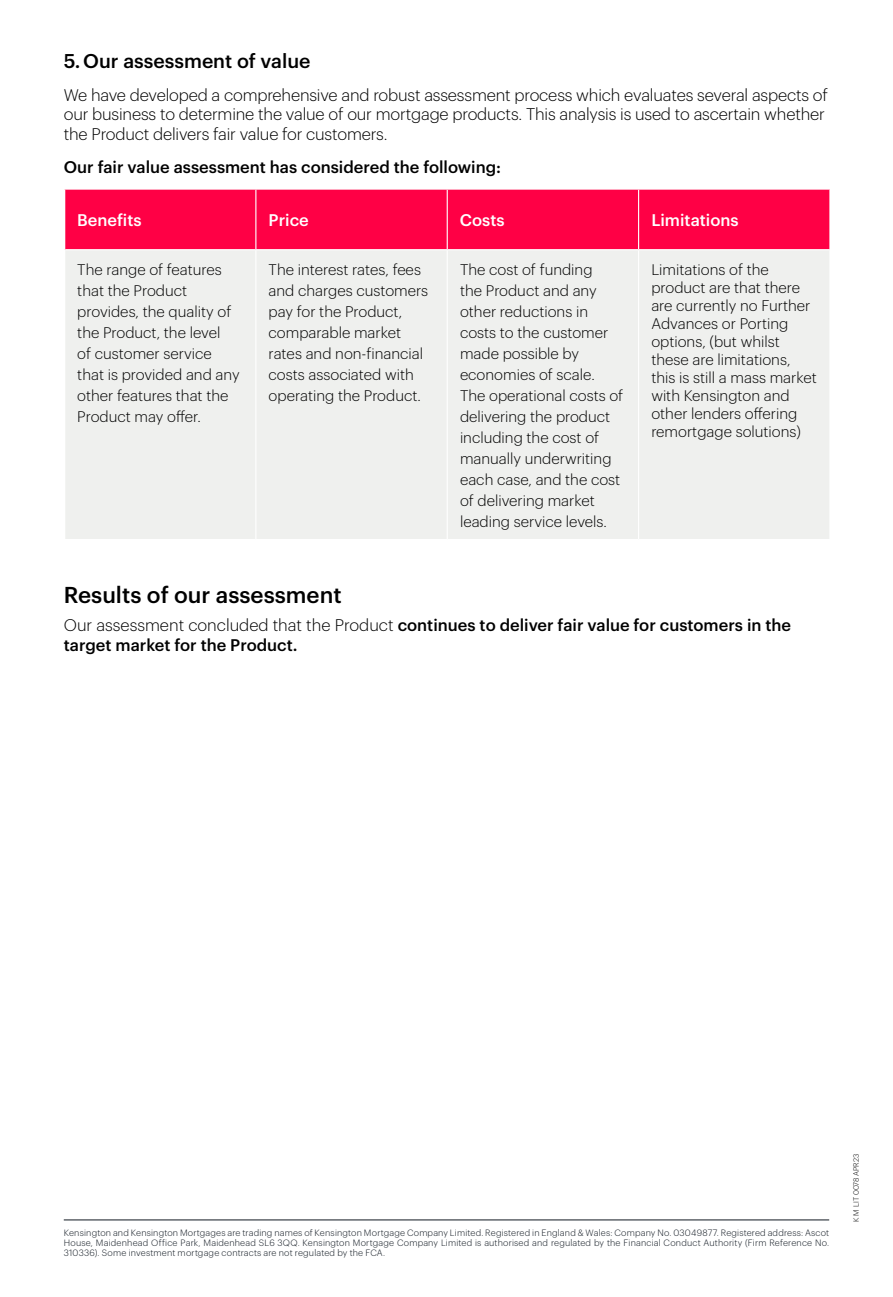
<style>
.page{position:relative;width:893px;height:1297px;background:#fff}
.page>*{position:absolute;margin:0;border:0;box-sizing:border-box;transform-origin:0 0}
.t1{font:500 22.5px "Graphik LC";color:#000}
.t2{font:500 19.5px "Graphik LC";color:#000}
.t3{font:300 16.5px/19.8px "Graphik LC";letter-spacing:-.01em;color:#000}
.t4{font:500 16.5px/19.8px "Graphik LC";color:#000}
.t5{font:500 16.5px "Graphik LC";color:#fff}
.t6{font:300 15px/21px "Graphik LC";color:#000}
.t7{font:300 9px/9.9px "Graphik LC";letter-spacing:.015em;color:#101821;text-align:justify}
.t8{font:300 7.5px "Graphik LC";color:#000}
.s1{font-weight:300}
</style>
<div class="page">
<div style="left:65px;top:190px;width:764px;height:59px;background:#ff0045"></div>
<div style="left:65px;top:250px;width:764px;height:289px;background:#eff0ee"></div>
<hr style="left:255px;top:190px;width:1px;height:59px;background:#fff">
<hr style="left:447px;top:190px;width:1px;height:59px;background:#fff">
<hr style="left:638px;top:190px;width:1px;height:59px;background:#fff">
<hr style="left:255px;top:250px;width:1px;height:289px;background:#fff">
<hr style="left:447px;top:250px;width:1px;height:289px;background:#fff">
<hr style="left:638px;top:250px;width:1px;height:289px;background:#fff">
<hr style="left:64px;top:1220px;width:765px;height:1px;background:#101821">
<h2 class="t2" style="left:64px;top:46px;width:248px">5. Our assessment of value</h2>
<p class="t3" style="left:64px;top:83px;width:766px">We have developed a comprehensive and robust assessment process which evaluates several aspects of our business to determine the value of our mortgage products. This analysis is used to ascertain whether the Product delivers fair value for customers.</p>
<p class="t4" style="left:64px;top:155px;width:439px">Our fair value assessment has considered the following:</p>
<p class="t5" style="left:77px;top:208px;width:66px">Benefits</p>
<p class="t5" style="left:269px;top:208px;width:42px">Price</p>
<p class="t5" style="left:460px;top:208px;width:46px">Costs</p>
<p class="t5" style="left:651px;top:208px;width:89px">Limitations</p>
<p class="t6" style="left:77px;top:258px;width:164px">The range of features that the Product provides, the quality of the Product, the level<br>of customer service that is provided and any other features that the<br>Product may offer.</p>
<p class="t6" style="left:269px;top:258px;width:161px">The interest rates, fees and charges customers pay for the Product, comparable market rates and non-financial costs associated with operating the Product.</p>
<p class="t6" style="left:460px;top:258px;width:165px">The cost of funding<br>the Product and any other reductions in costs to the customer made possible by economies of scale.<br>The operational costs of delivering the product including the cost of manually underwriting each case, and the cost of delivering market leading service levels.</p>
<p class="t6" style="left:651px;top:259px;width:167px;line-height:18px">Limitations of the product are that there are currently no Further<br>Advances or Porting options, (but whilst these are limitations, this is still a mass market with Kensington and other lenders offering remortgage solutions)</p>
<h1 class="t1" style="left:64px;top:577px;width:279px">Results of our assessment</h1>
<p class="t4" style="left:64px;top:614px;width:729px"><span class="s1">Our assessment concluded that the Product</span> continues to deliver fair value for customers in the target market for the Product.</p>
<p class="t7" style="left:64px;top:1227px;width:767px">Kensington and Kensington Mortgages are trading names of Kensington Mortgage Company Limited. Registered in England &amp; Wales: Company No. 03049877. Registered address: Ascot House, Maidenhead Office Park, Maidenhead SL6 3QQ. Kensington Mortgage Company Limited is authorised and regulated by the Financial Conduct Authority (Firm Reference No.<br>310336). Some investment mortgage contracts are not regulated by the FCA.</p>
<p class="t8" style="left:850px;top:1222px;width:69px;rotate:-90deg">K M LIT 0078 APR23</p>
</div>
